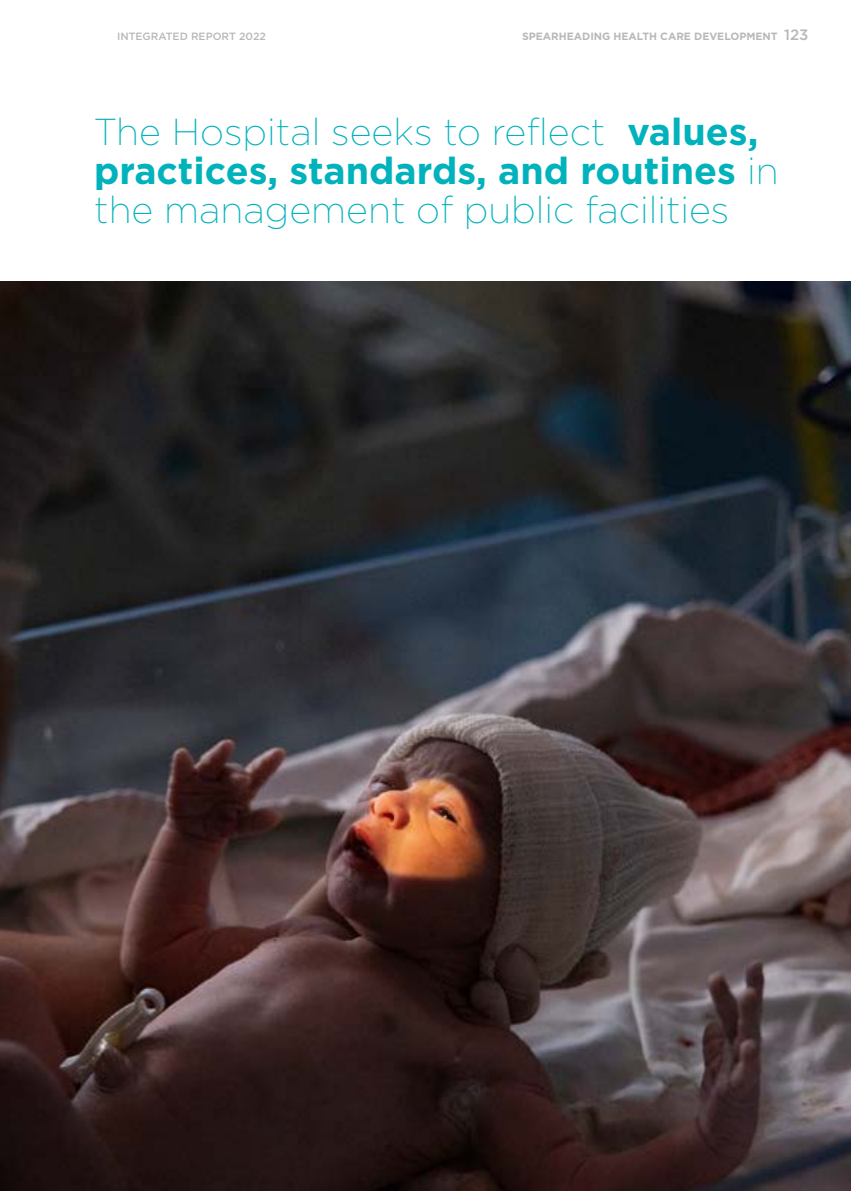
<style>
.page{position:relative;width:851px;height:1191px;background:#fff}
.page>*{position:absolute;margin:0;border:0;box-sizing:border-box;transform-origin:0 0}
.t1{font:200 37.5px/39px "Gotham";color:#00b2bb}
.t2{font:700 10.5px "Gotham";color:#b8b8b8}
.t3{font:500 10.5px "Gotham";color:#b8b8b8}
.s1{font-weight:500;font-size:15px}
.s2{font-weight:700}
</style>
<div class="page">
<img style="left:0;top:282px;width:850px;height:909px">
<p class="t3" style="left:117px;top:30px;width:150px">INTEGRATED REPORT 2022</p>
<p class="t2" style="left:522px;top:31px;width:288px">SPEARHEADING HEALTH CARE DEVELOPMENT <span class="s1">123</span></p>
<p class="t1" style="left:94px;top:112px;width:686px">The Hospital seeks to reflect <span class="s2">values, practices, standards, and routines</span> in the management of public facilities</p>
</div>
